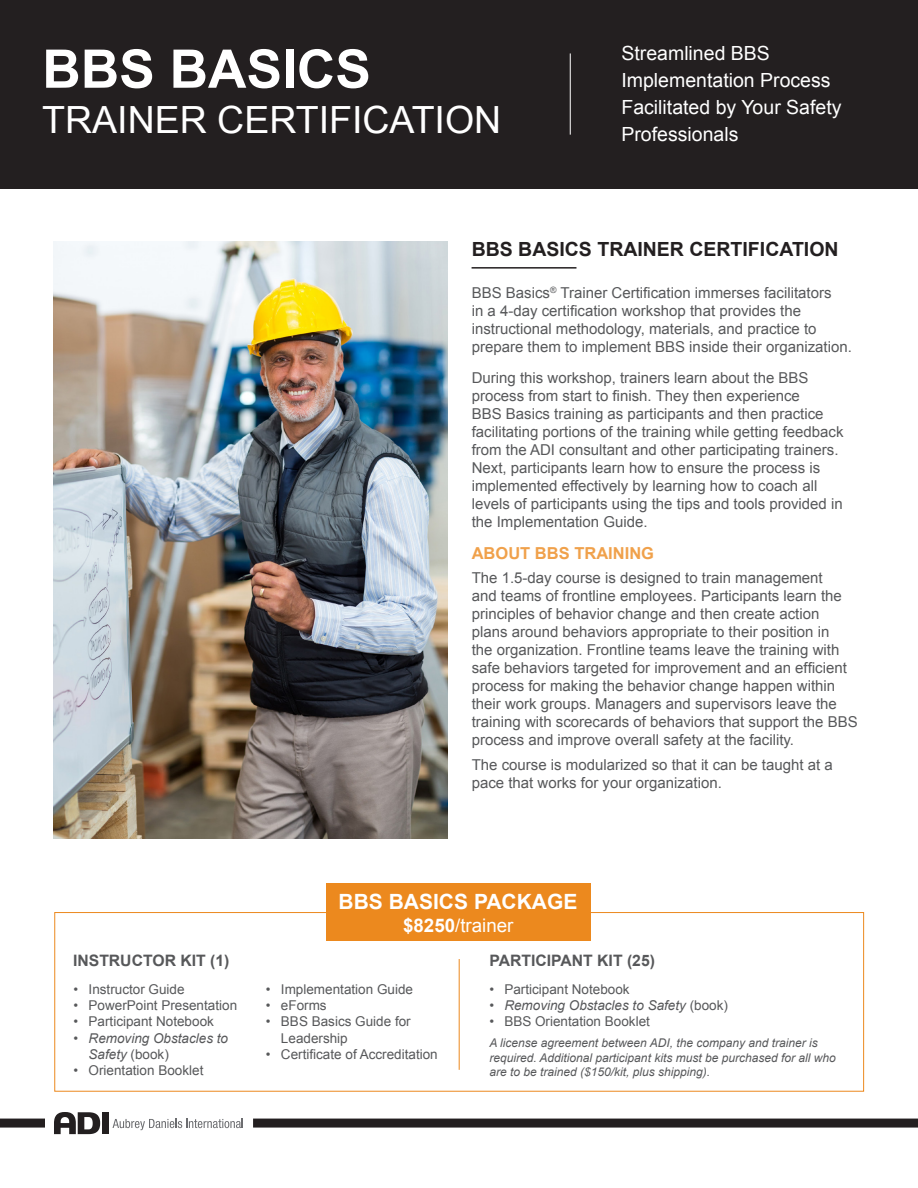
<style>
.page{position:relative;width:918px;height:1188px;background:#fff}
.page>*{position:absolute;margin:0;border:0;box-sizing:border-box;transform-origin:0 0}
.t1{font:700 53.25px "Arial";color:#fff}
.t2{font:37.5px "Arial";color:#fff}
.t3{font:700 21px "Arial";color:#fff}
.t4{font:19.5px/27px "Arial";color:#fff}
.t5{font:700 19.5px "Arial";color:#231f20}
.t6{font:18.75px "Arial";color:#fff}
.t7{font:700 16.5px "Arial";color:#f0a14b}
.t8{font:700 15.75px "Arial";color:#57585a}
.t9{font:15px/18px "Arial";color:#57585a}
.t10{font:13.5px/16.2px "Arial";color:#57585a}
.t11{font:italic 13.5px/16.2px "Arial";color:#57585a}
.t12{font:italic 12px/14.4px "Arial";color:#57585a}
.s1{font-style:normal}
.s2{font-weight:700}
</style>
<div class="page">
<div style="left:54px;top:912px;width:810px;height:180px;border:1px solid #ec891e"></div>
<div style="left:326px;top:884px;width:264px;height:57px;background:#ec891e"></div>
<hr style="left:472px;top:267px;width:104px;height:2px;background:#231f20">
<hr style="left:459px;top:959px;width:1px;height:111px;background:#ec891e">
<img style="left:54px;top:242px;width:393px;height:597px">
<div style="left:0;top:0;width:918px;height:188px;background:#231f20"></div>
<hr style="left:570px;top:53px;width:1px;height:82px;background:#fff">
<svg style="left:113px;top:1119px;width:130px;height:11px"></svg>
<div style="left:102px;top:1112px;width:6px;height:22px;background:#231f20"></div>
<svg style="left:54px;top:1112px;width:46px;height:22px"></svg>
<div style="left:0;top:1119px;width:45px;height:9px;background:#231f20"></div>
<div style="left:253px;top:1119px;width:665px;height:9px;background:#231f20"></div>
<p class="t1" style="left:42px;top:34px;width:330px">BBS BASICS</p>
<p class="t2" style="left:42px;top:95px;width:461px">TRAINER CERTIFICATION</p>
<p class="t4" style="left:621px;top:40px;width:222px">Streamlined BBS<br>Implementation Process<br>Facilitated by Your Safety<br>Professionals</p>
<p class="t5" style="left:472px;top:236px;width:368px">BBS BASICS TRAINER CERTIFICATION</p>
<p class="t9" style="left:472px;top:283px;width:382px">BBS Basics<sup>®</sup> Trainer Certification immerses facilitators<br>in a 4-day certification workshop that provides the instructional methodology, materials, and practice to prepare them to implement BBS inside their organization.</p>
<p class="t9" style="left:472px;top:369px;width:373px">During this workshop, trainers learn about the BBS process from start to finish. They then experience<br>BBS Basics training as participants and then practice facilitating portions of the training while getting feedback from the ADI consultant and other participating trainers.<br>Next, participants learn how to ensure the process is implemented effectively by learning how to coach all levels of participants using the tips and tools provided in the Implementation Guide.</p>
<p class="t7" style="left:472px;top:542px;width:184px">ABOUT BBS TRAINING</p>
<p class="t9" style="left:472px;top:569px;width:388px">The 1.5-day course is designed to train management<br>and teams of frontline employees. Participants learn the principles of behavior change and then create action plans around behaviors appropriate to their position in<br>the organization. Frontline teams leave the training with safe behaviors targeted for improvement and an efficient process for making the behavior change happen within their work groups. Managers and supervisors leave the training with scorecards of behaviors that support the BBS process and improve overall safety at the facility.</p>
<p class="t9" style="left:472px;top:756px;width:363px">The course is modularized so that it can be taught at a pace that works for your organization.</p>
<p class="t3" style="left:339px;top:888px;width:240px">BBS BASICS PACKAGE</p>
<p class="t8" style="left:73px;top:950px;width:158px">INSTRUCTOR KIT (1)</p>
<p class="t10" style="left:74px;top:981px;width:113px">• Instructor Guide</p>
<p class="t10" style="left:74px;top:997px;width:165px">• PowerPoint Presentation</p>
<p class="t10" style="left:74px;top:1014px;width:142px">• Participant Notebook</p>
<p class="t11" style="left:89px;top:1030px;width:141px;text-indent:-15px">• Removing Obstacles to<br>Safety <span class="s1">(book)</span></p>
<p class="t10" style="left:74px;top:1062px;width:131px">• Orientation Booklet</p>
<p class="t6" style="left:403px;top:913px;width:112px"><span class="s2">$8250</span>/trainer</p>
<p class="t10" style="left:266px;top:981px;width:149px">• Implementation Guide</p>
<p class="t10" style="left:266px;top:997px;width:62px">• eForms</p>
<p class="t10" style="left:281px;top:1014px;width:131px;text-indent:-15px">• BBS Basics Guide for<br>Leadership</p>
<p class="t10" style="left:266px;top:1046px;width:173px">• Certificate of Accreditation</p>
<p class="t8" style="left:489px;top:950px;width:167px">PARTICIPANT KIT (25)</p>
<p class="t10" style="left:489px;top:981px;width:142px">• Participant Notebook</p>
<p class="t11" style="left:489px;top:997px;width:240px">• Removing Obstacles to Safety <span class="s1">(book)</span></p>
<p class="t10" style="left:489px;top:1014px;width:162px">• BBS Orientation Booklet</p>
<p class="t12" style="left:489px;top:1036px;width:348px">A license agreement between ADI, the company and trainer is required. Additional participant kits must be purchased for all who are to be trained ($150/kit, plus shipping).</p>
</div>
